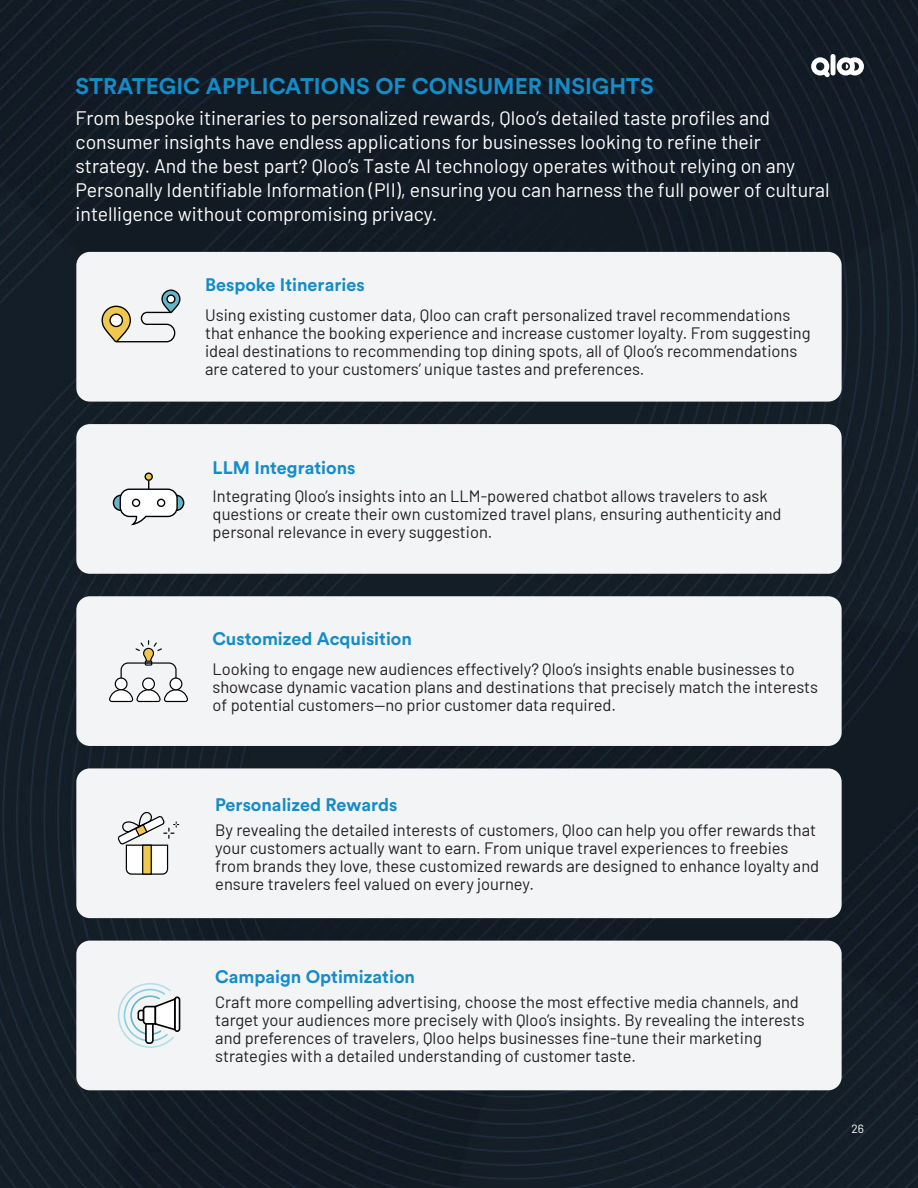
<style>
.page{position:relative;width:918px;height:1188px;background:#fff}
.page>*{position:absolute;margin:0;border:0;box-sizing:border-box;transform-origin:0 0}
.t1{font:22.5px "Circular Std Bold";color:#148cc8}
.t2{font:19.5px/24px "Barlow";color:#fff}
.t3{font:18px "Circular Std Bold";color:#148cc8}
.t4{font:16.5px/18px "Barlow";color:#231f20}
.t5{font:12px "Barlow";color:#fff}
</style>
<div class="page">
<img style="left:0;top:0;width:918px;height:1188px">
<div style="left:66px;top:241px;width:796px;height:181px;background:#141e27"></div>
<div style="left:76px;top:252px;width:766px;height:150px;background:#f3f4f6;border-radius:14px"></div>
<div style="left:66px;top:414px;width:796px;height:180px;background:#141e27"></div>
<div style="left:76px;top:424px;width:766px;height:150px;background:#f3f4f6;border-radius:14px"></div>
<div style="left:66px;top:586px;width:796px;height:180px;background:#141e27"></div>
<div style="left:76px;top:596px;width:766px;height:150px;background:#f3f4f6;border-radius:14px"></div>
<div style="left:66px;top:758px;width:796px;height:180px;background:#231f20;opacity:.1"></div>
<div style="left:76px;top:768px;width:766px;height:150px;background:#f3f4f6;border-radius:14px"></div>
<div style="left:66px;top:930px;width:796px;height:180px;background:#231f20;opacity:.1"></div>
<div style="left:76px;top:941px;width:766px;height:149px;background:#f3f4f6;border-radius:14px"></div>
<svg style="left:117px;top:811px;width:62px;height:64px"></svg>
<div style="left:174px;top:996px;width:6px;height:36px;border:2px solid #000;border-radius:2px"></div>
<svg style="left:118px;top:983px;width:59px;height:65px"></svg>
<svg style="left:115px;top:678px;width:12px;height:12px"></svg>
<div style="left:115px;top:677px;width:13px;height:13px;border:1px solid #000;border-radius:50%"></div>
<svg style="left:109px;top:689px;width:79px;height:14px"></svg>
<div style="left:143px;top:678px;width:11px;height:12px;background:#fff;border-radius:50%"></div>
<div style="left:142px;top:677px;width:13px;height:13px;border:1px solid #000;border-radius:50%"></div>
<div style="left:170px;top:678px;width:12px;height:12px;background:#fff;border-radius:50%"></div>
<div style="left:170px;top:677px;width:12px;height:13px;border:1px solid #000;border-radius:50%"></div>
<svg style="left:120px;top:640px;width:57px;height:39px"></svg>
<svg style="left:101px;top:289px;width:80px;height:54px"></svg>
<svg style="left:112px;top:472px;width:73px;height:54px"></svg>
<hr style="left:831px;top:54px;width:4px;height:21px;background:#fff;border-radius:2px">
<svg style="left:811px;top:57px;width:19px;height:20px"></svg>
<svg style="left:837px;top:57px;width:27px;height:18px"></svg>
<p class="t1" style="left:76px;top:71px;width:580px">STRATEGIC APPLICATIONS OF CONSUMER INSIGHTS</p>
<p class="t2" style="left:76px;top:105px;width:756px">From bespoke itineraries to personalized rewards, Qloo’s detailed taste profiles and consumer insights have endless applications for businesses looking to refine their strategy. And the best part? Qloo’s Taste AI technology operates without relying on any Personally Identifiable Information (PII), ensuring you can harness the full power of cultural intelligence without compromising privacy.</p>
<p class="t3" style="left:205px;top:273px;width:161px">Bespoke Itineraries</p>
<p class="t4" style="left:205px;top:305px;width:607px">Using existing customer data, Qloo can craft personalized travel recommendations that enhance the booking experience and increase customer loyalty. From suggesting ideal destinations to recommending top dining spots, all of Qloo’s recommendations are catered to your customers’ unique tastes and preferences.</p>
<p class="t3" style="left:213px;top:456px;width:144px">LLM Integrations</p>
<p class="t4" style="left:213px;top:486px;width:570px">Integrating Qloo’s insights into an LLM-powered chatbot allows travelers to ask questions or create their own customized travel plans, ensuring authenticity and personal relevance in every suggestion.</p>
<p class="t3" style="left:213px;top:627px;width:201px">Customized Acquisition</p>
<p class="t4" style="left:213px;top:659px;width:607px">Looking to engage new audiences effectively? Qloo’s insights enable businesses to showcase dynamic vacation plans and destinations that precisely match the interests of potential customers—no prior customer data required.</p>
<p class="t3" style="left:215px;top:793px;width:184px">Personalized Rewards</p>
<p class="t4" style="left:215px;top:820px;width:605px">By revealing the detailed interests of customers, Qloo can help you offer rewards that your customers actually want to earn. From unique travel experiences to freebies from brands they love, these customized rewards are designed to enhance loyalty and ensure travelers feel valued on every journey.</p>
<p class="t3" style="left:215px;top:965px;width:201px">Campaign Optimization</p>
<p class="t4" style="left:215px;top:992px;width:591px">Craft more compelling advertising, choose the most effective media channels, and target your audiences more precisely with Qloo’s insights. By revealing the interests and preferences of travelers, Qloo helps businesses fine-tune their marketing strategies with a detailed understanding of customer taste.</p>
<p class="t5" style="left:851px;top:1120px;width:14px">26</p>
</div>
